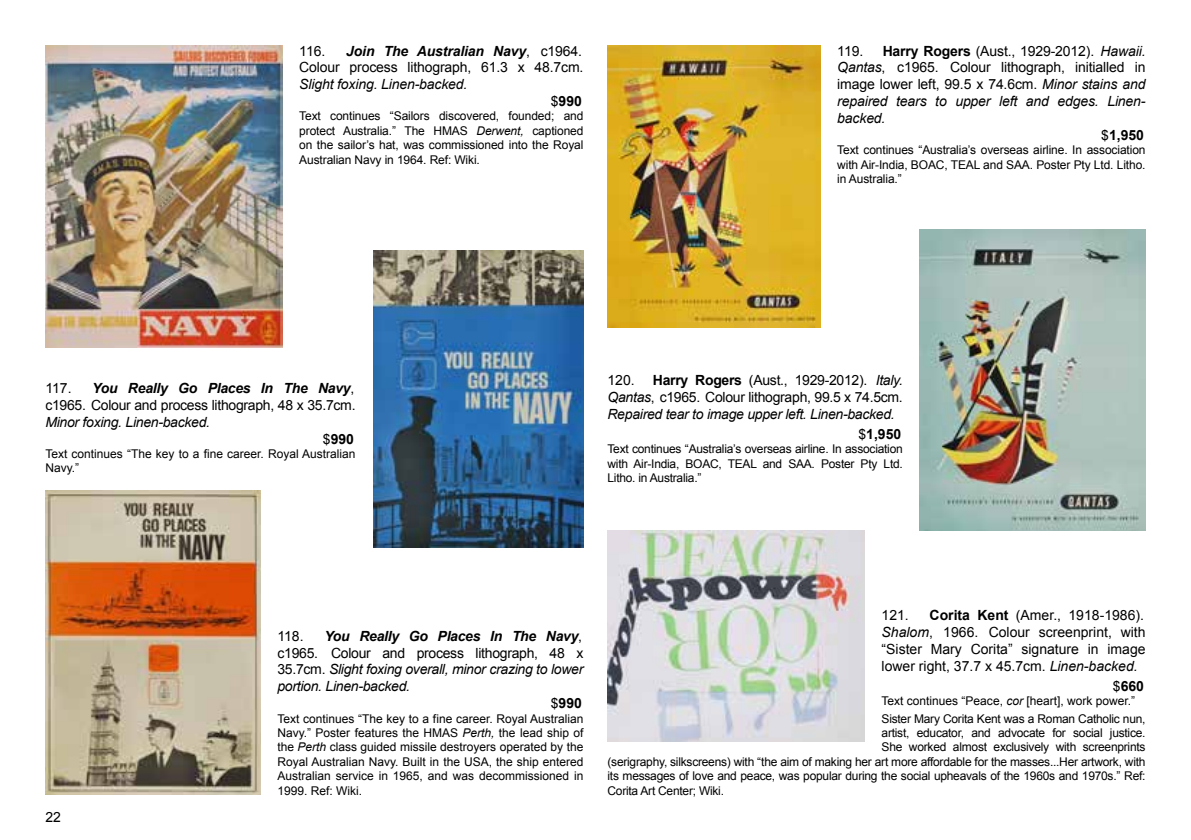
<style>
.page{position:relative;width:1191px;height:840px;background:#fff}
.page>*{position:absolute;margin:0;border:0;box-sizing:border-box;transform-origin:0 0}
.t1{font:14px/16.8px "Arial";letter-spacing:-.01em;color:#000}
.t2{font:italic 14px/16.8px "Arial";letter-spacing:-.02em;color:#000;text-align:justify}
.t3{font:italic 700 14px "Arial";letter-spacing:-.02em;color:#000}
.t4{font:700 14px "Arial";color:#000}
.t5{font:12px/14.4px "Arial";letter-spacing:-.02em;color:#000;text-align:justify}
.t6{font:12px/14.4px "Arial";color:#000}
.s1{font-weight:400}
.s2{font-style:italic}
.s3{font-weight:400;font-style:normal}
.s4{font-weight:700}
.s5{font-weight:700;font-style:italic}
.s6{font-style:normal}
</style>
<div class="page">
<img style="left:920px;top:230px;width:225px;height:300px">
<img style="left:607px;top:45px;width:213px;height:282px">
<img style="left:45px;top:490px;width:215px;height:304px">
<img style="left:374px;top:250px;width:209px;height:296px">
<img style="left:45px;top:45px;width:237px;height:302px">
<img style="left:607px;top:530px;width:257px;height:210px">
<p class="t1" style="left:299px;top:42px;width:286px;text-align:right">c1964.<br>Colour process lithograph, 61.3 x 48.7cm.</p>
<p class="t2" style="left:299px;top:76px;width:170px">Slight foxing. Linen-backed.</p>
<p class="t4" style="left:551px;top:91px;width:33px"><span class="s1">$</span>990</p>
<p class="t5" style="left:299px;top:109px;width:286px">Text continues “Sailors discovered, founded; and protect Australia.” The HMAS <span class="s2">Derwent,</span> captioned on the sailor’s hat, was commissioned into the Royal Australian Navy in 1964. Ref: Wiki.</p>
<p class="t1" style="left:299px;top:42px;width:28px">116.</p>
<p class="t3" style="left:346px;top:41px;width:185px">Join The Australian Navy<span class="s3">,</span></p>
<p class="t1" style="left:837px;top:42px;width:310px;text-indent:45px"><span class="s4">Harry Rogers</span> (Aust., 1929-2012). <span class="s2">Hawaii.<br>Qantas</span>,</p>
<p class="t1" style="left:837px;top:42px;width:28px">119.</p>
<p class="t1" style="left:897px;top:59px;width:43px">c1965.</p>
<p class="t1" style="left:950px;top:59px;width:197px">Colour lithograph, initialled in</p>
<p class="t1" style="left:837px;top:76px;width:310px">image lower left, 99.5 x 74.6cm. <span class="s2">Minor stains and</span></p>
<p class="t2" style="left:837px;top:93px;width:310px">repaired tears to upper left and edges. Linen-</p>
<p class="t2" style="left:837px;top:110px;width:50px">backed.</p>
<p class="t4" style="left:1101px;top:125px;width:44px"><span class="s1">$</span>1,950</p>
<p class="t5" style="left:837px;top:142px;width:310px">Text continues “Australia’s overseas airline. In association with Air-India, BOAC, TEAL and SAA. Poster Pty Ltd. Litho. in Australia.”</p>
<p class="t1" style="left:45px;top:379px;width:312px;text-align:right"><span class="s5">You Really Go Places In The Navy</span>,<br>c1965. Colour and process lithograph, 48 x 35.7cm.</p>
<p class="t2" style="left:45px;top:413px;width:166px">Minor foxing. Linen-backed.</p>
<p class="t4" style="left:323px;top:428px;width:33px"><span class="s1">$</span>990</p>
<p class="t6" style="left:45px;top:446px;width:312px">Text continues “The key to a fine career. Royal Australian<br>Navy.”</p>
<p class="t1" style="left:45px;top:379px;width:28px">117.</p>
<p class="t1" style="left:607px;top:371px;width:29px">120.</p>
<p class="t1" style="left:653px;top:371px;width:216px"><span class="s4">Harry Rogers</span> (Aust., 1929-2012).</p>
<p class="t2" style="left:607px;top:372px;width:297px;text-indent:268px">Italy.<br>Qantas<span class="s6">, c1965. Colour lithograph, 99.5 x 74.5cm.<br></span>Repaired tear to image upper left. Linen-backed.</p>
<p class="t4" style="left:858px;top:423px;width:44px"><span class="s1">$</span>1,950</p>
<p class="t5" style="left:607px;top:441px;width:297px">Text continues “Australia’s overseas airline. In association with Air-India, BOAC, TEAL and SAA. Poster Pty Ltd.<br>Litho. in Australia.”</p>
<p class="t1" style="left:45px;top:808px;width:17px">22</p>
<p class="t1" style="left:277px;top:627px;width:28px">118.</p>
<p class="t3" style="left:324px;top:626px;width:259px">You Really Go Places In The Navy<span class="s3">,</span></p>
<p class="t1" style="left:277px;top:643px;width:42px">c1965.</p>
<p class="t1" style="left:331px;top:643px;width:254px">Colour and process lithograph, 48 x</p>
<p class="t2" style="left:277px;top:661px;width:307px"><span class="s6">35.7cm.</span> Slight foxing overall, minor crazing to lower</p>
<p class="t2" style="left:277px;top:677px;width:134px">portion. Linen-backed.</p>
<p class="t4" style="left:551px;top:693px;width:33px"><span class="s1">$</span>990</p>
<p class="t5" style="left:277px;top:710px;width:307px">Text continues “The key to a fine career. Royal Australian Navy.” Poster features the HMAS <span class="s2">Perth,</span> the lead ship of the <span class="s2">Perth</span> class guided missile destroyers operated by the Royal Australian Navy. Built in the USA, the ship entered Australian service in 1965, and was decommissioned in 1999. Ref: Wiki.</p>
<p class="t1" style="left:881px;top:606px;width:264px;text-indent:48px"><span class="s4">Corita Kent</span> (Amer., 1918-1986).<br><span class="s2">Shalom</span>,</p>
<p class="t1" style="left:881px;top:606px;width:29px">121.</p>
<p class="t1" style="left:881px;top:623px;width:265px;text-align:justify;text-indent:107px">Colour screenprint, with “Sister Mary Corita” signature in image lower right, 37.7 x 45.7cm. <span class="s2">Linen-backed.</span></p>
<p class="t4" style="left:1112px;top:675px;width:33px"><span class="s1">$</span>660</p>
<p class="t5" style="left:881px;top:692px;width:265px;line-height:17.2px">Text continues “Peace, <span class="s2">cor</span> [heart], work power.”<br>Sister Mary Corita Kent was a Roman Catholic nun,</p>
<p class="t5" style="left:881px;top:725px;width:265px">artist, educator, and advocate for social justice.</p>
<p class="t5" style="left:881px;top:739px;width:265px">She worked almost exclusively with screenprints</p>
<p class="t5" style="left:607px;top:753px;width:539px">(serigraphy, silkscreens) with “the aim of making her art more affordable for the masses...Her artwork, with</p>
<p class="t5" style="left:607px;top:768px;width:539px">its messages of love and peace, was popular during the social upheavals of the 1960s and 1970s.” Ref:</p>
<p class="t5" style="left:607px;top:782px;width:118px">Corita Art Center; Wiki.</p>
<p class="t1" style="left:943px;top:623px;width:37px">1966.</p>
</div>
